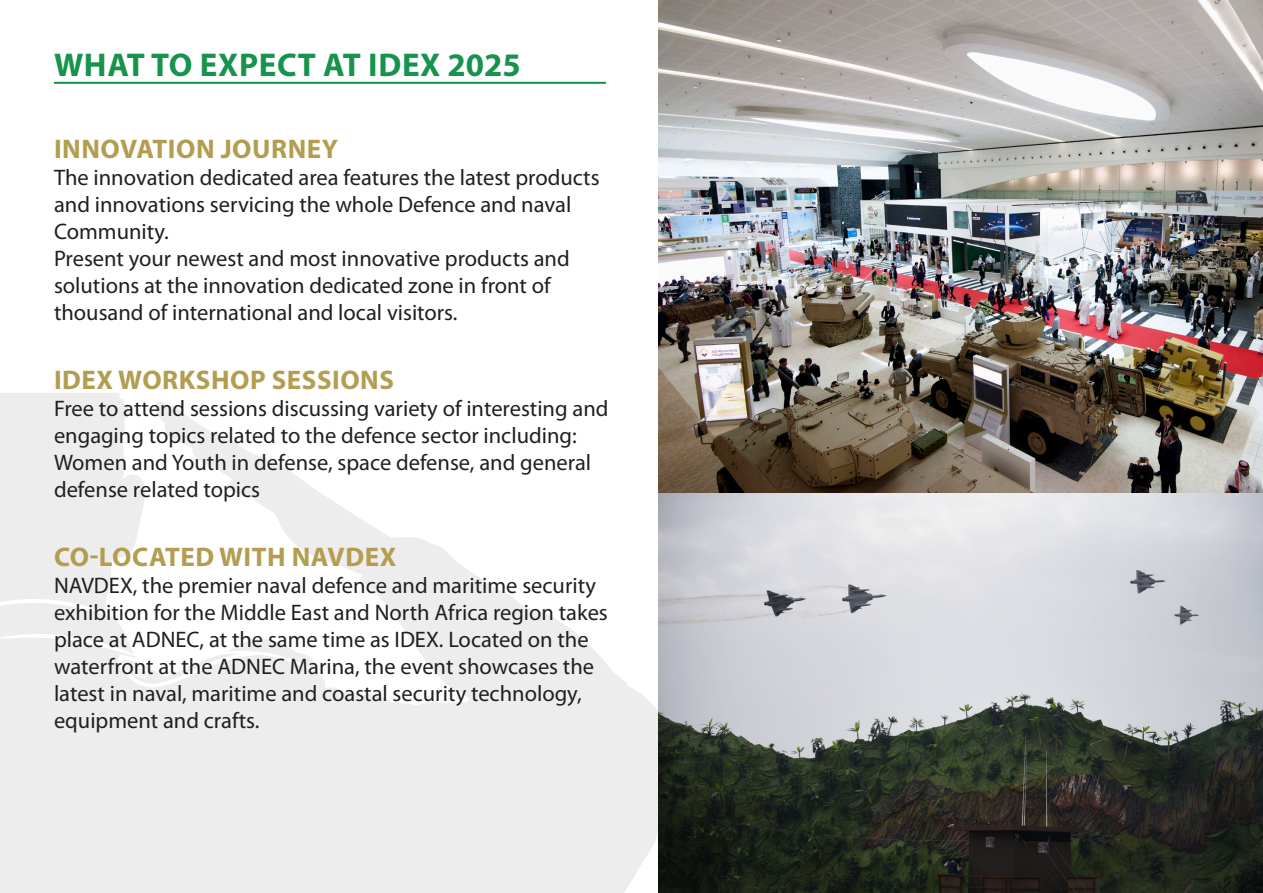
<style>
.page{position:relative;width:1263px;height:893px;background:#fff}
.page>*{position:absolute;margin:0;border:0;box-sizing:border-box;transform-origin:0 0}
.t1{font:700 33px "Myriad Pro";letter-spacing:.02em;color:#17934d}
.body{font:700 27px "Myriad Pro";letter-spacing:.02em;color:#b29d50}
.t2{font:22.5px/27px "Myriad Pro";color:#231f20}
</style>
<div class="page">
<img style="left:659px;top:0;width:604px;height:893px">
<svg style="left:0;top:393px;width:680px;height:500px;fill:#ededed"></svg>
<hr style="left:54px;top:82px;width:552px;height:2px;background:#17934d">
<p class="t1" style="left:54px;top:43px;width:468px">WHAT TO EXPECT AT IDEX 2025</p>
<p class="body" style="left:54px;top:132px;width:286px">INNOVATION JOURNEY</p>
<p class="t2" style="left:54px;top:164px;width:547px">The innovation dedicated area features the latest products and innovations servicing the whole Defence and naval<br>Community.</p>
<p class="t2" style="left:54px;top:245px;width:517px">Present your newest and most innovative products and solutions at the innovation dedicated zone in front of thousand of international and local visitors.</p>
<p class="body" style="left:54px;top:362px;width:341px">IDEX WORKSHOP SESSIONS</p>
<p class="t2" style="left:54px;top:395px;width:556px">Free to attend sessions discussing variety of interesting and engaging topics related to the defence sector including:<br>Women and Youth in defense, space defense, and general defense related topics</p>
<p class="body" style="left:54px;top:539px;width:344px">CO-LOCATED WITH NAVDEX</p>
<p class="t2" style="left:54px;top:571px;width:555px">NAVDEX, the premier naval defence and maritime security exhibition for the Middle East and North Africa region takes place at ADNEC, at the same time as IDEX. Located on the waterfront at the ADNEC Marina, the event showcases the latest in naval, maritime and coastal security technology, equipment and crafts.</p>
</div>
